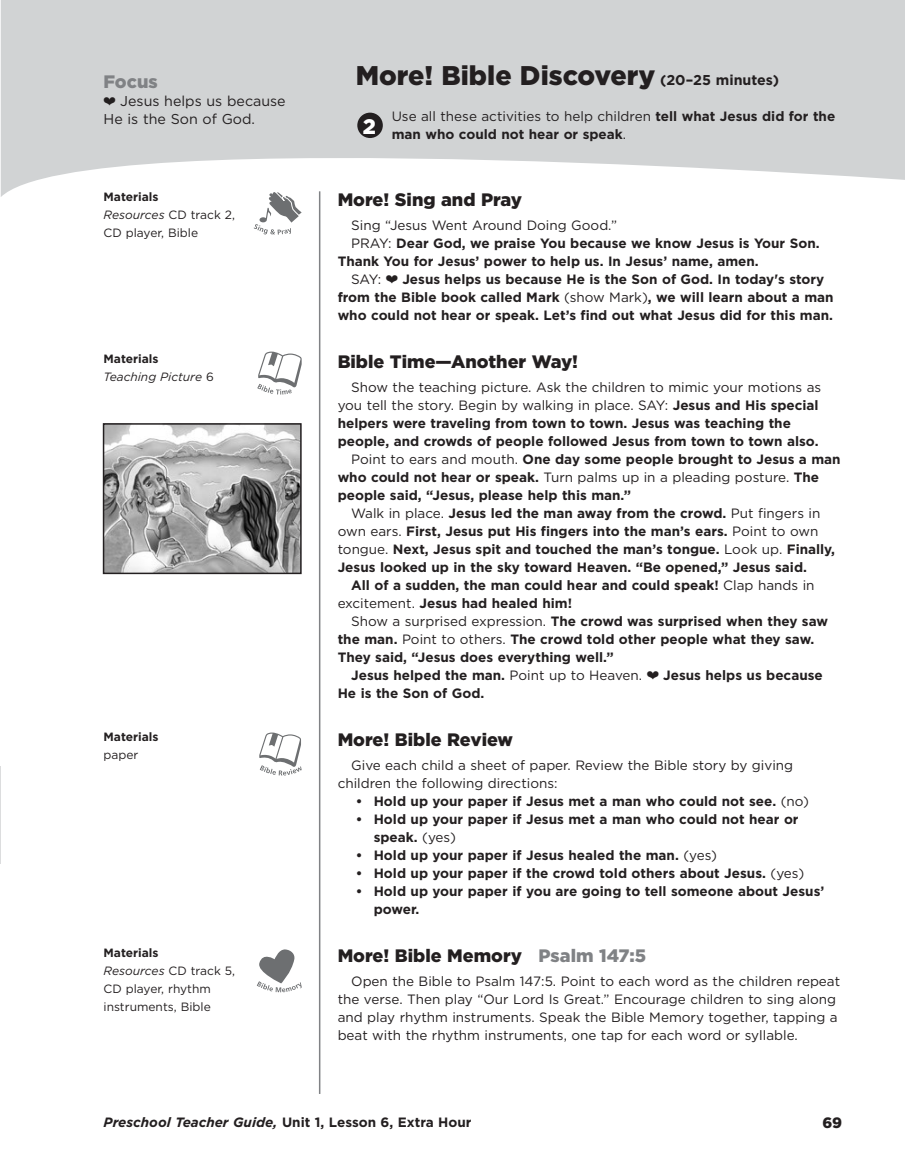
<style>
.page{position:relative;width:905px;height:1175px;background:#fff}
.page>*{position:absolute;margin:0;border:0;box-sizing:border-box;transform-origin:0 0}
.t1{font:900 27px "Gotham";color:#231f20}
.t2{font:900 21px "Gotham";color:#fff}
.t3{font:900 18px "Gotham";color:#231f20}
.t4{font:900 18px "Gotham";color:#808285}
.t5{font:900 15px "Gotham";color:#231f20}
.t6{font:14.25px/18px "Gotham";color:#231f20}
.t7{font:700 13.5px/18px "Gotham";color:#231f20}
.t8{font:13.5px/18px "Gotham";color:#231f20}
.t9{font:12px/18px "Gotham";color:#231f20}
.t10{font:italic 12px/18px "Gotham";color:#231f20}
.t11{font:700 12px "Gotham";color:#231f20}
.s1{font-weight:700}
.s2{font-style:italic}
.s3{font-weight:700;font-style:normal}
.s4{font-style:normal}
.s5{font-weight:700;font-size:14.25px}
.s6{font-weight:400}
.s7{color:#808285}
</style>
<div class="page">
<svg style="left:1px;top:0;width:903px;height:197px;fill:#d1d3d4"></svg>
<hr style="left:0;top:765px;width:1px;height:98px;background:#dcddde">
<img style="left:106px;top:426px;width:193px;height:145px">
<div style="left:103px;top:423px;width:199px;height:151px;border:2px solid #231f20"></div>
<hr style="left:319px;top:191px;width:1px;height:903px;background:#808285">
<div style="left:357px;top:113px;width:26px;height:25px;background:#231f20;border-radius:50%"></div>
<svg style="left:254px;top:191px;width:48px;height:44px"></svg>
<svg style="left:257px;top:351px;width:44px;height:43px"></svg>
<svg style="left:259px;top:732px;width:42px;height:43px"></svg>
<svg style="left:257px;top:949px;width:45px;height:43px"></svg>
<svg style="left:104px;top:97px;width:11px;height:8px"></svg>
<h3 class="t4" style="left:104px;top:69px;width:56px">Focus</h3>
<p class="t6" style="left:104px;top:92px;width:184px;text-indent:17px">Jesus helps us because<br>He is the Son of God.</p>
<p class="t9" style="left:104px;top:187px;width:133px"><span class="s1">Materials<br></span><span class="s2">Resources</span> CD track 2,<br>CD player, Bible</p>
<p class="t10" style="left:104px;top:349px;width:112px"><span class="s3">Materials<br></span>Teaching Picture <span class="s4">6</span></p>
<p class="t11" style="left:104px;top:729px;width:57px">Materials</p>
<p class="t9" style="left:104px;top:745px;width:36px">paper</p>
<p class="t9" style="left:104px;top:943px;width:133px"><span class="s1">Materials<br></span><span class="s2">Resources</span> CD track 5,<br>CD player, rhythm instruments, Bible</p>
<h1 class="t1" style="left:356px;top:56px;width:425px">More! Bible Discovery <span class="s5">(20–25 minutes)</span></h1>
<p class="t7" style="left:392px;top:107px;width:445px"><span class="s6">Use all these activities to help children</span> tell what Jesus did for the man who could not hear or speak<span class="s6">.</span></p>
<h2 class="t2" style="left:363px;top:112px;width:15px">2</h2>
<h3 class="t3" style="left:338px;top:187px;width:186px">More! Sing and Pray</h3>
<p class="t8" style="left:351px;top:216px;width:267px">Sing “Jesus Went Around Doing Good.”</p>
<p class="t7" style="left:351px;top:234px;width:470px"><span class="s6">PRAY:</span> Dear God, we praise You because we know Jesus is Your Son.</p>
<p class="t7" style="left:338px;top:252px;width:422px">Thank You for Jesus’ power to help us. In Jesus’ name, amen.</p>
<p class="t8" style="left:351px;top:270px;width:32px">SAY:</p>
<p class="t7" style="left:338px;top:270px;width:497px;text-indent:65px">Jesus helps us because He is the Son of God. In today's story from the Bible book called Mark <span class="s6">(show Mark)</span>, we will learn about a man who could not hear or speak. Let’s find out what Jesus did for this man.</p>
<h3 class="t3" style="left:338px;top:349px;width:242px">Bible Time—Another Way!</h3>
<p class="t8" style="left:351px;top:378px;width:471px">Show the teaching picture. Ask the children to mimic your motions as</p>
<p class="t8" style="left:338px;top:396px;width:482px">you tell the story. Begin by walking in place. SAY: <span class="s1">Jesus and His special</span></p>
<p class="t7" style="left:338px;top:414px;width:455px">helpers were traveling from town to town. Jesus was teaching the</p>
<p class="t7" style="left:338px;top:432px;width:482px">people, and crowds of people followed Jesus from town to town also.</p>
<p class="t7" style="left:351px;top:450px;width:491px"><span class="s6">Point to ears and mouth.</span> One day some people brought to Jesus a man</p>
<p class="t8" style="left:338px;top:468px;width:483px"><span class="s1">who could not hear or speak.</span> Turn palms up in a pleading posture. <span class="s1">The</span></p>
<p class="t7" style="left:338px;top:486px;width:295px">people said, “Jesus, please help this man.”</p>
<p class="t7" style="left:351px;top:504px;width:470px"><span class="s6">Walk in place.</span> Jesus led the man away from the crowd. <span class="s6">Put fingers in</span></p>
<p class="t7" style="left:338px;top:522px;width:482px"><span class="s6">own ears.</span> First, Jesus put His fingers into the man’s ears. <span class="s6">Point to own</span></p>
<p class="t7" style="left:338px;top:540px;width:499px"><span class="s6">tongue.</span> Next, Jesus spit and touched the man’s tongue. <span class="s6">Look up.</span> Finally,</p>
<p class="t7" style="left:338px;top:558px;width:471px">Jesus looked up in the sky toward Heaven. “Be opened,” Jesus said.</p>
<p class="t7" style="left:351px;top:576px;width:465px">All of a sudden, the man could hear and could speak! <span class="s6">Clap hands in</span></p>
<p class="t7" style="left:338px;top:594px;width:236px"><span class="s6">excitement.</span> Jesus had healed him!</p>
<p class="t7" style="left:351px;top:612px;width:478px"><span class="s6">Show a surprised expression.</span> The crowd was surprised when they saw</p>
<p class="t7" style="left:338px;top:630px;width:478px">the man. <span class="s6">Point to others.</span> The crowd told other people what they saw.</p>
<p class="t7" style="left:338px;top:648px;width:278px">They said, “Jesus does everything well.”</p>
<p class="t7" style="left:351px;top:666px;width:292px">Jesus helped the man. <span class="s6">Point up to Heaven.</span></p>
<p class="t7" style="left:663px;top:666px;width:161px">Jesus helps us because</p>
<p class="t7" style="left:338px;top:684px;width:148px">He is the Son of God.</p>
<h3 class="t3" style="left:337px;top:727px;width:177px">More! Bible Review</h3>
<p class="t8" style="left:337px;top:756px;width:457px;text-indent:14px">Give each child a sheet of paper. Review the Bible story by giving children the following directions:</p>
<p class="t7" style="left:355px;top:792px;width:455px">• Hold up your paper if Jesus met a man who could not see. <span class="s6">(no)</span></p>
<p class="t7" style="left:373px;top:810px;width:426px;text-indent:-18px">• Hold up your paper if Jesus met a man who could not hear or speak. <span class="s6">(yes)</span></p>
<p class="t7" style="left:355px;top:846px;width:363px">• Hold up your paper if Jesus healed the man. <span class="s6">(yes)</span></p>
<p class="t7" style="left:355px;top:864px;width:450px">• Hold up your paper if the crowd told others about Jesus. <span class="s6">(yes)</span></p>
<p class="t7" style="left:373px;top:882px;width:452px;text-indent:-18px">• Hold up your paper if you are going to tell someone about Jesus’ power.</p>
<h3 class="t3" style="left:337px;top:943px;width:310px">More! Bible Memory <span class="s7">Psalm 147:5</span></h3>
<p class="t8" style="left:337px;top:972px;width:504px;text-indent:14px">Open the Bible to Psalm 147:5. Point to each word as the children repeat the verse. Then play “Our Lord Is Great.” Encourage children to sing along and play rhythm instruments. Speak the Bible Memory together, tapping a beat with the rhythm instruments, one tap for each word or syllable.</p>
<p class="t7" style="left:104px;top:1113px;width:369px"><span class="s2">Preschool Teacher Guide,</span> Unit 1, Lesson 6, Extra Hour</p>
<p class="t5" style="left:822px;top:1112px;width:21px">69</p>
</div>
